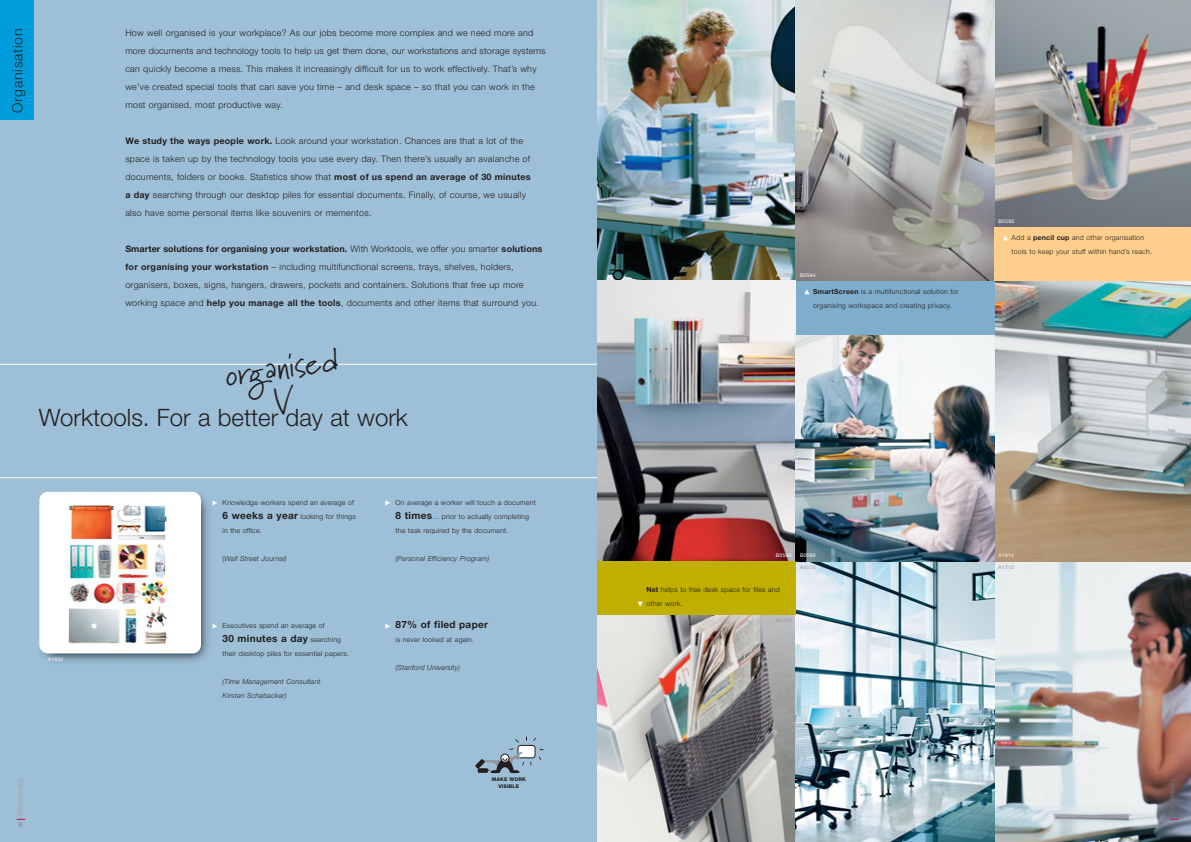
<style>
.page{position:relative;width:1191px;height:842px;background:#fff}
.page>*{position:absolute;margin:0;border:0;box-sizing:border-box;transform-origin:0 0}
.t1{font:57.4px "FF Justlefthand Caps";color:#231f20;scale:.81 1}
.t2{font:32px "Marydale";color:#231f20}
.t3{font:300 24px "Helvetica Neue LT Pro";color:#231f20}
.t4{font:300 14px "Helvetica Neue LT Pro";letter-spacing:.055em;color:#231f20}
.t5{font:700 10px "Helvetica Neue LT Pro";letter-spacing:.03em;color:#231f20}
.t6{font:300 9px/18px "Helvetica Neue LT Pro";letter-spacing:.03em;color:#231f20}
.t7{font:300 7px/14px "Helvetica Neue LT Pro";letter-spacing:.03em;color:#231f20}
.t8{font:italic 300 7px/14px "Helvetica Neue LT Pro";letter-spacing:.03em;color:#231f20}
.t9{font:700 7px "Helvetica Neue LT Pro";letter-spacing:.055em;color:#a7a9ac}
.t10{font:700 7px "Helvetica Neue LT Pro";letter-spacing:.055em;color:#6d6e70}
.t11{font:300 7px "Helvetica Neue LT Pro";color:#6d6e70}
.t12{font:5px "Helvetica Neue LT Pro";letter-spacing:.055em;color:#fff}
.t13{font:5px "Helvetica Neue LT Pro";letter-spacing:.055em;color:#939598}
.t14{font:800 5px/7px "Helvetica Neue LT Pro";letter-spacing:.03em;color:#231f20;text-align:center}
.s1{font-weight:700}
.s2{font-weight:700;font-size:10px}
.s3{font-style:normal}
.s4{font-weight:300;font-size:7px}
.s5{color:#fff}
</style>
<div class="page">
<div style="left:0;top:0;width:595px;height:842px;background:#9dbfd7"></div>
<div style="left:0;top:0;width:34px;height:119px;background:#009ddc"></div>
<hr style="left:0;top:364px;width:595px;height:1px;background:#fff">
<svg style="left:212px;top:500px;width:5px;height:5px"></svg>
<svg style="left:385px;top:500px;width:5px;height:5px"></svg>
<svg style="left:212px;top:624px;width:5px;height:5px"></svg>
<svg style="left:385px;top:624px;width:5px;height:5px"></svg>
<hr style="left:0;top:477px;width:595px;height:1px;background:#fff">
<svg style="left:475px;top:737px;width:68px;height:36px"></svg>
<img style="left:39px;top:492px;width:173px;height:173px;border-radius:9px">
<div style="left:39px;top:492px;width:162px;height:161px;background:#fff;border-radius:9px"></div>
<img style="left:67px;top:503px;width:103px;height:142px">
<hr style="left:595px;top:0;width:2px;height:842px;background:#9dbfd7">
<img style="left:597px;top:0;width:199px;height:281px">
<img style="left:994px;top:0;width:197px;height:227px">
<svg style="left:796px;top:0;width:198px;height:281px;background:#b3b3b0"></svg>
<img style="left:597px;top:615px;width:199px;height:227px">
<img style="left:994px;top:561px;width:197px;height:281px">
<img style="left:796px;top:561px;width:198px;height:281px">
<img style="left:597px;top:281px;width:199px;height:280px">
<img style="left:994px;top:281px;width:197px;height:280px">
<img style="left:796px;top:334px;width:198px;height:227px">
<div style="left:796px;top:281px;width:198px;height:53px;background:#7faecc"></div>
<div style="left:994px;top:227px;width:197px;height:54px;background:#fecf8c"></div>
<div style="left:597px;top:561px;width:199px;height:54px;background:#c0ae00"></div>
<svg style="left:637px;top:602px;width:5px;height:5px"></svg>
<svg style="left:804px;top:289px;width:5px;height:5px"></svg>
<svg style="left:1003px;top:235px;width:5px;height:5px"></svg>
<h3 class="t4" style="left:13px;top:113px;width:86px;rotate:-90deg">Organisation</h3>
<p class="t6" style="left:125px;top:25px;width:422px">How well organised is your workplace? As our jobs become more complex and we need more and more documents and technology tools to help us get them done, our workstations and storage systems can quickly become a mess. This makes it increasingly difficult for us to work effectively. That’s why we’ve created special tools that can save you time – and desk space – so that you can work in the most organised, most productive way.</p>
<p class="t6" style="left:125px;top:133px;width:407px"><span class="s1">We study the ways people work.</span> Look around your workstation. Chances are that a lot of the space is taken up by the technology tools you use every day. Then there’s usually an avalanche of documents, folders or books. Statistics show that <span class="s1">most of us spend an average of 30 minutes a day</span> searching through our desktop piles for essential documents. Finally, of course, we usually also have some personal items like souvenirs or mementos.</p>
<p class="t6" style="left:125px;top:241px;width:418px"><span class="s1">Smarter solutions for organising your workstation.</span> With Worktools, we offer you smarter <span class="s1">solutions for organising your workstation</span> – including multifunctional screens, trays, shelves, holders, organisers, boxes, signs, hangers, drawers, pockets and containers. Solutions that free up more working space and <span class="s1">help you manage all the tools</span>, documents and other items that surround you.</p>
<h2 class="t2" style="left:222px;top:356px;width:117px;rotate:-8deg">organised</h2>
<h1 class="t1" style="left:274px;top:364px;width:26px">V</h1>
<h3 class="t3" style="left:39px;top:408px;width:370px">Worktools. For a better day at work</h3>
<p class="t12" style="left:48px;top:656px;width:17px">A1932</p>
<p class="t7" style="left:223px;top:496px;width:135px">Knowledge workers spend an average of<br><span class="s2">6 weeks a year</span> looking for things in the office.</p>
<p class="t8" style="left:223px;top:552px;width:66px"><span class="s3">(</span>Wall Street Journal)</p>
<p class="t7" style="left:223px;top:619px;width:104px">Executives spend an average of</p>
<p class="t5" style="left:223px;top:635px;width:120px">30 minutes a day <span class="s4">searching</span></p>
<p class="t7" style="left:223px;top:647px;width:128px">their desktop piles for essential papers.</p>
<p class="t8" style="left:223px;top:675px;width:100px">(Time Management Consultant<br>Kirsten Schabacker)</p>
<p class="t7" style="left:395px;top:496px;width:142px">On average a worker will touch a document<br><span class="s2">8 times</span>… prior to actually completing the task required by the document.</p>
<p class="t8" style="left:395px;top:552px;width:95px">(Personal Efficiency Program)</p>
<p class="t5" style="left:395px;top:621px;width:94px">87% of filed paper</p>
<p class="t7" style="left:395px;top:633px;width:80px">is never looked at again.</p>
<p class="t8" style="left:395px;top:661px;width:66px">(Stanford University)</p>
<p class="t13" style="left:776px;top:272px;width:17px"><span class="s5">A</span>1722</p>
<p class="t12" style="left:800px;top:272px;width:17px">B0594</p>
<p class="t7" style="left:813px;top:285px;width:147px"><span class="s1">SmartScreen</span> is a multifunctional solution for organising workspace and creating privacy.</p>
<p class="t12" style="left:998px;top:218px;width:17px">B0595</p>
<p class="t7" style="left:1011px;top:231px;width:142px">Add a <span class="s1">pencil cup</span> and other organisation tools to keep your stuff within hand’s reach.</p>
<p class="t12" style="left:776px;top:553px;width:17px">B0596</p>
<p class="t12" style="left:800px;top:553px;width:17px">B0088</p>
<p class="t13" style="left:800px;top:564px;width:17px">A2070</p>
<p class="t7" style="left:646px;top:583px;width:135px"><span class="s1">Net</span> helps to free desk space for files and other work.</p>
<p class="t13" style="left:776px;top:618px;width:17px">B0426</p>
<p class="t12" style="left:998px;top:553px;width:17px">A1914</p>
<p class="t13" style="left:998px;top:564px;width:17px">A1712</p>
<p class="t9" style="left:18px;top:816px;width:39px;rotate:-90deg">Worktools</p>
<p class="t11" style="left:19px;top:822px;width:5px">6</p>
<p class="t14" style="left:492px;top:776px;width:36px">MAKE WORK<br>VISIBLE</p>
<p class="t10" style="left:1169px;top:816px;width:39px;rotate:-90deg">Worktools</p>
<p class="t11" style="left:1172px;top:822px;width:5px">7</p>
</div>
